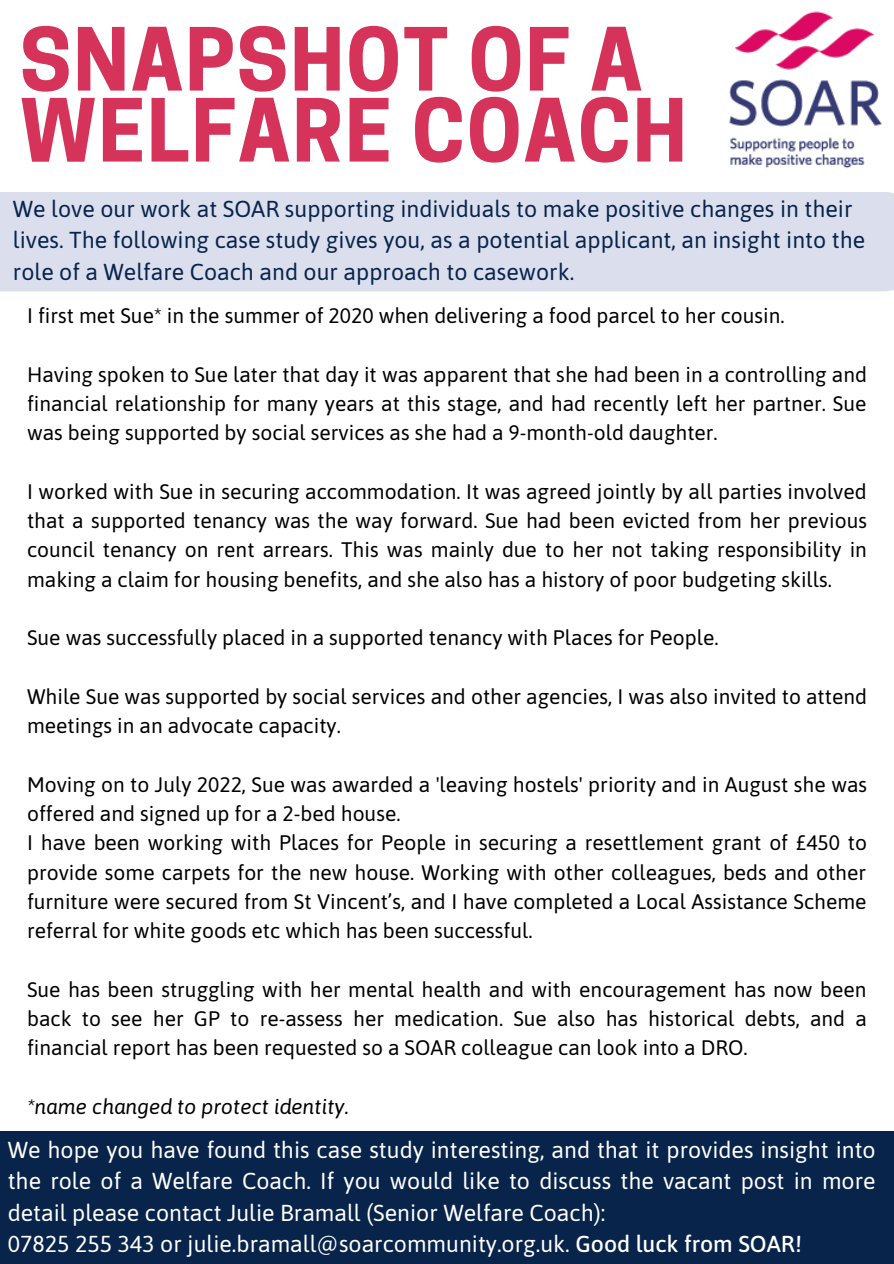
<style>
.page{position:relative;width:894px;height:1264px;background:#fff}
.page>*{position:absolute;margin:0;border:0;box-sizing:border-box;transform-origin:0 0}
.t1{font:700 81.6px/70.9px "Cooper Hewitt";letter-spacing:.025em;color:#d6335a}
.t2{font:23.1px/31.5px "Asap";color:#fff;text-align:justify}
.t3{font:23.1px/31.5px "Asap";color:#08244b}
.t4{font:21px/29.2px "Asap";color:#000;text-align:justify}
.t5{font:italic 21px "Asap";color:#000}
.s1{font-weight:500}
</style>
<div class="page">
<div style="left:0;top:1131px;width:893px;height:132px;background:#08244b"></div>
<img style="left:729px;top:11px;width:153px;height:158px">
<div style="left:0;top:192px;width:893px;height:99px;background:#dadeed"></div>
<p class="t1" style="left:20px;top:35px;width:668px">SNAPSHOT OF A<br>WELFARE COACH</p>
<p class="t3" style="left:13px;top:193px;width:853px">We love our work at SOAR supporting individuals to make positive changes in their lives. The following case study gives you, as a potential applicant, an insight into the role of a Welfare Coach and our approach to casework.</p>
<p class="t4" style="left:27px;top:301px;width:759px">I first met Sue* in the summer of 2020 when delivering a food parcel to her cousin.</p>
<p class="t4" style="left:27px;top:359px;width:841px">Having spoken to Sue later that day it was apparent that she had been in a controlling and financial relationship for many years at this stage, and had recently left her partner. Sue was being supported by social services as she had a 9-month-old daughter.</p>
<p class="t4" style="left:27px;top:476px;width:841px">I worked with Sue in securing accommodation. It was agreed jointly by all parties involved that a supported tenancy was the way forward. Sue had been evicted from her previous council tenancy on rent arrears. This was mainly due to her not taking responsibility in making a claim for housing benefits, and she also has a history of poor budgeting skills.</p>
<p class="t4" style="left:27px;top:623px;width:692px">Sue was successfully placed in a supported tenancy with Places for People.</p>
<p class="t4" style="left:27px;top:681px;width:841px">While Sue was supported by social services and other agencies, I was also invited to attend meetings in an advocate capacity.</p>
<p class="t4" style="left:27px;top:769px;width:841px">Moving on to July 2022, Sue was awarded a 'leaving hostels' priority and in August she was offered and signed up for a 2-bed house.</p>
<p class="t4" style="left:27px;top:828px;width:841px">I have been working with Places for People in securing a resettlement grant of £450 to provide some carpets for the new house. Working with other colleagues, beds and other furniture were secured from St Vincent’s, and I have completed a Local Assistance Scheme referral for white goods etc which has been successful.</p>
<p class="t4" style="left:27px;top:974px;width:841px">Sue has been struggling with her mental health and with encouragement has now been back to see her GP to re-assess her medication. Sue also has historical debts, and a financial report has been requested so a SOAR colleague can look into a DRO.</p>
<p class="t5" style="left:27px;top:1094px;width:323px">*name changed to protect identity.</p>
<p class="t2" style="left:8px;top:1133px;width:869px">We hope you have found this case study interesting, and that it provides insight into the role of a Welfare Coach. If you would like to discuss the vacant post in more detail please contact Julie Bramall (Senior Welfare Coach):</p>
<p class="t2" style="left:8px;top:1228px;width:795px">07825 255 343 or julie.bramall@soarcommunity.org.uk. <span class="s1">Good luck from SOAR!</span></p>
</div>
